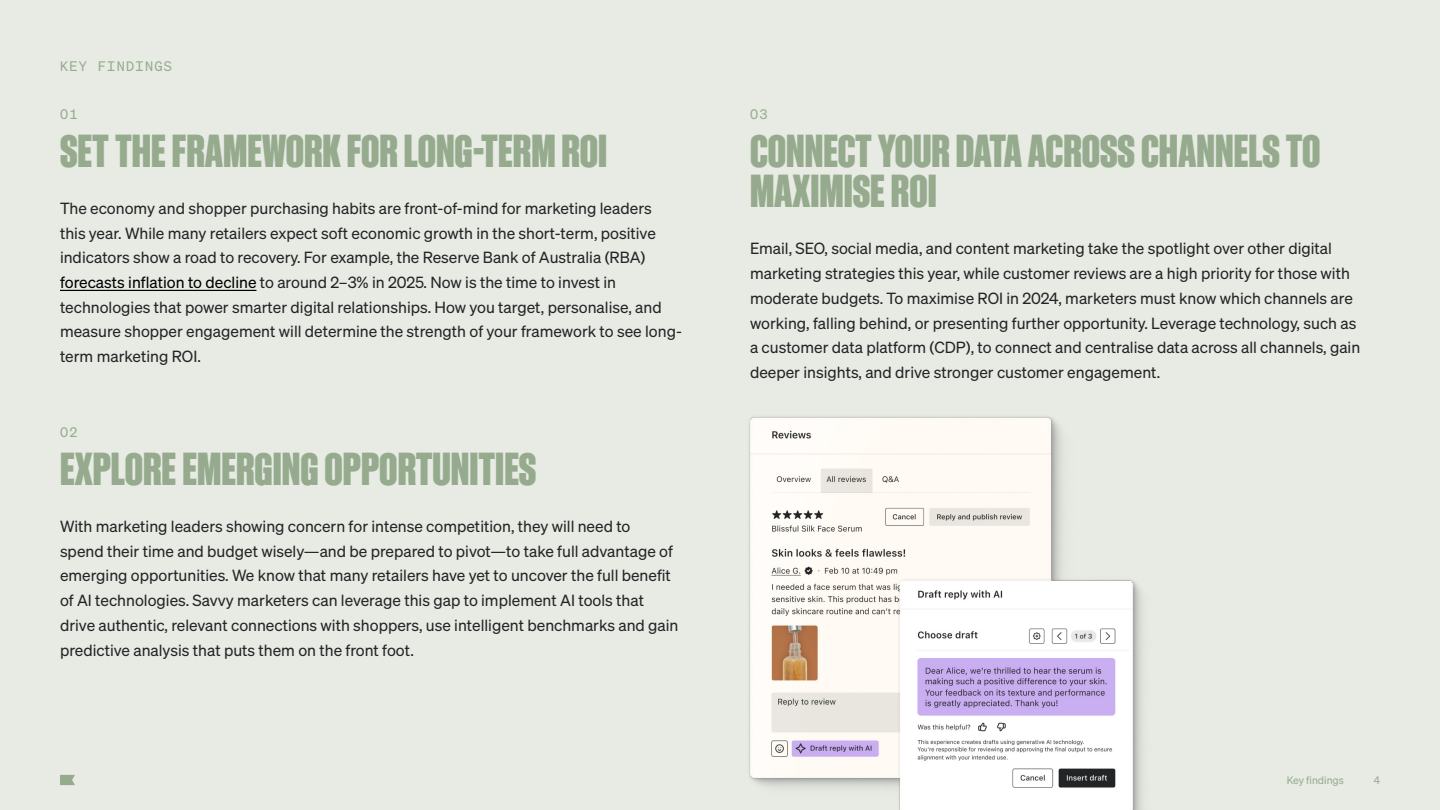
<style>
.page{position:relative;width:1440px;height:810px;background:#e7ebe3}
.page>*{position:absolute;margin:0;border:0;box-sizing:border-box;transform-origin:0 0}
.t1{font:700 45px/40.5px "Sohne Schmal";color:#96ab8e}
.t2{font:15.75px/24.8px "Sohne Buch";color:#232426}
.t3{font:13.5px "Sohne Mono Buch";letter-spacing:.1em;color:#96ab8e}
.t4{font:10.5px "Sohne Buch";color:#96ab8e}
.s1{color:#000}
</style>
<div class="page">
<svg style="left:60px;top:775px;width:15px;height:10px"></svg>
<hr style="left:60px;top:290px;width:197px;height:1px;background:#000">
<img style="left:749px;top:416px;width:394px;height:394px">
<p class="t3" style="left:60px;top:58px;width:114px">KEY FINDINGS</p>
<p class="t3" style="left:60px;top:106px;width:19px">01</p>
<h1 class="t1" style="left:60px;top:130px;width:549px">SET THE FRAMEWORK FOR LONG-TERM ROI</h1>
<p class="t2" style="left:60px;top:195px;width:623px">The economy and shopper purchasing habits are front-of-mind for marketing leaders<br>this year. While many retailers expect soft economic growth in the short-term, positive indicators show a road to recovery. For example, the Reserve Bank of Australia (RBA) <span class="s1">forecasts inflation to decline</span> to around 2–3% in 2025. Now is the time to invest in technologies that power smarter digital relationships. How you target, personalise, and measure shopper engagement will determine the strength of your framework to see long&shy;term marketing ROI.</p>
<p class="t3" style="left:60px;top:424px;width:19px">02</p>
<h1 class="t1" style="left:60px;top:448px;width:478px">EXPLORE EMERGING OPPORTUNITIES</h1>
<p class="t2" style="left:60px;top:514px;width:620px">With marketing leaders showing concern for intense competition, they will need to<br>spend their time and budget wisely—and be prepared to pivot—to take full advantage of emerging opportunities. We know that many retailers have yet to uncover the full benefit of AI technologies. Savvy marketers can leverage this gap to implement AI tools that drive authentic, relevant connections with shoppers, use intelligent benchmarks and gain predictive analysis that puts them on the front foot.</p>
<p class="t3" style="left:750px;top:106px;width:19px">03</p>
<h1 class="t1" style="left:750px;top:130px;width:572px">CONNECT YOUR DATA ACROSS CHANNELS TO<br>MAXIMISE ROI</h1>
<p class="t2" style="left:750px;top:236px;width:612px">Email, SEO, social media, and content marketing take the spotlight over other digital marketing strategies this year, while customer reviews are a high priority for those with moderate budgets. To maximise ROI in 2024, marketers must know which channels are working, falling behind, or presenting further opportunity. Leverage technology, such as a customer data platform (CDP), to connect and centralise data across all channels, gain deeper insights, and drive stronger customer engagement.</p>
<p class="t4" style="left:1287px;top:774px;width:59px">Key findings</p>
<p class="t4" style="left:1374px;top:774px;width:8px">4</p>
</div>
